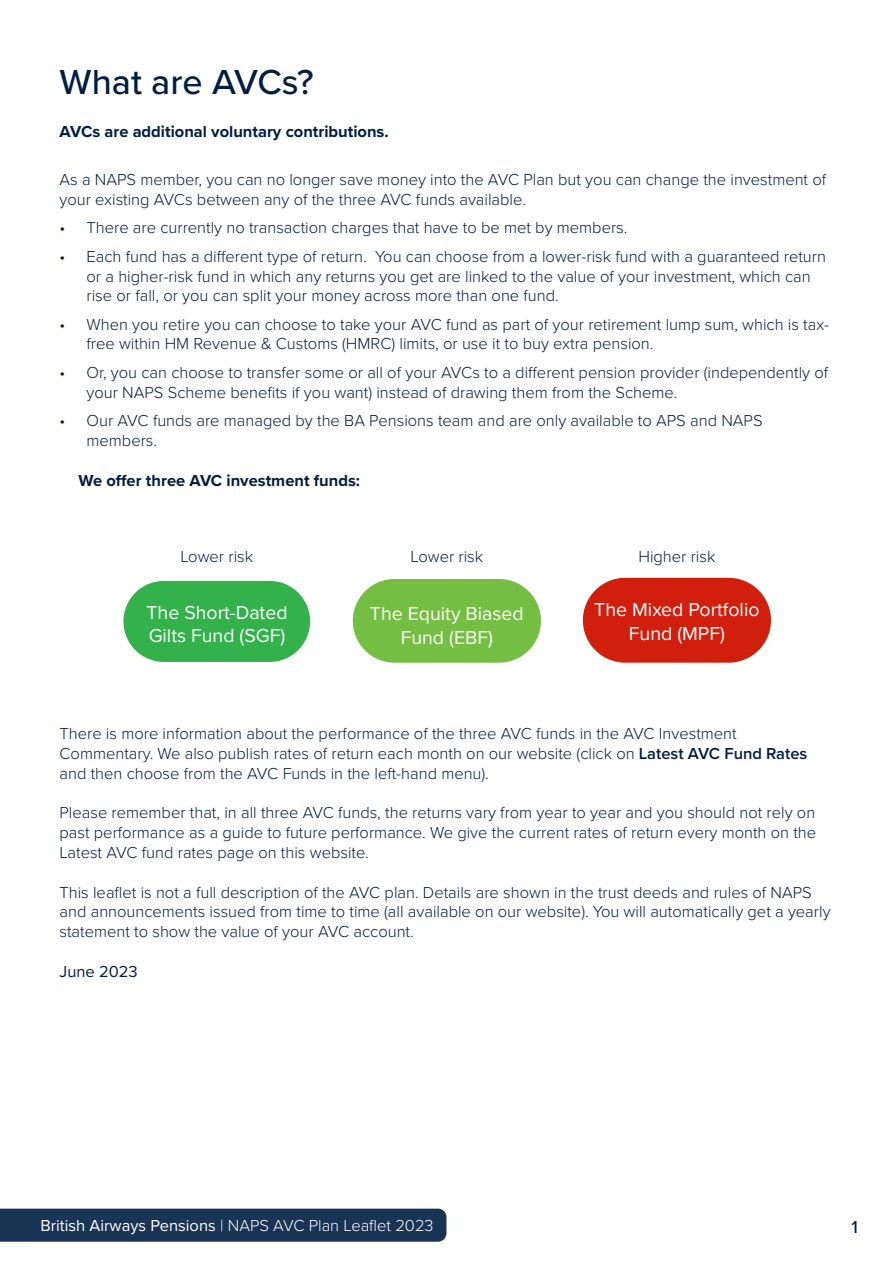
<style>
.page{position:relative;width:893px;height:1263px;background:#fff}
.page>*{position:absolute;margin:0;border:0;box-sizing:border-box;transform-origin:0 0}
.t1{font:500 36px "Proxima Nova";color:#001e42}
.t2{font:19.5px/23.4px "Proxima Nova";color:#fff;text-align:center}
.t3{font:500 18px "Proxima Nova";color:#001e42}
.t4{font:300 16.5px/19.8px "Proxima Nova";color:#001e42}
.t5{font:700 16.5px "Proxima Nova";color:#001e42}
.t6{font:300 16.5px "Proxima Nova";color:#fff}
.t7{font:16.5px "Proxima Nova";color:#001e42}
.s1{font-weight:600}
.s2{font-weight:400}
</style>
<div class="page">
<div style="left:0;top:1208px;width:446px;height:34px;background:#1a3455"></div>
<div style="left:583px;top:578px;width:188px;height:85px;background:#d11f0d;border-radius:42px"></div>
<div style="left:123px;top:580px;width:188px;height:83px;background:#33b14a;border-radius:41px"></div>
<div style="left:122px;top:579px;width:190px;height:84px;border:2px solid #fff;border-radius:41px"></div>
<div style="left:353px;top:579px;width:188px;height:84px;background:#74bf43;border-radius:42px"></div>
<p class="t1" style="left:60px;top:55px;width:256px">What are AVCs?</p>
<p class="t5" style="left:60px;top:119px;width:331px">AVCs are additional voluntary contributions.</p>
<p class="t4" style="left:60px;top:169px;width:768px">As a NAPS member, you can no longer save money into the AVC Plan but you can change the investment of your existing AVCs between any of the three AVC funds available.</p>
<p class="t4" style="left:60px;top:217px;width:569px">• There are currently no transaction charges that have to be met by members.</p>
<p class="t4" style="left:87px;top:245px;width:741px;text-indent:-27px">• Each fund has a different type of return. You can choose from a lower-risk fund with a guaranteed return or a higher-risk fund in which any returns you get are linked to the value of your investment, which can rise or fall, or you can split your money across more than one fund.</p>
<p class="t4" style="left:87px;top:313px;width:744px;text-indent:-27px">• When you retire you can choose to take your AVC fund as part of your retirement lump sum, which is tax&shy;free within HM Revenue &amp; Customs (HMRC) limits, or use it to buy extra pension.</p>
<p class="t4" style="left:87px;top:361px;width:743px;text-indent:-27px">• Or, you can choose to transfer some or all of your AVCs to a different pension provider (independently of your NAPS Scheme benefits if you want) instead of drawing them from the Scheme.</p>
<p class="t4" style="left:87px;top:410px;width:678px;text-indent:-27px">• Our AVC funds are managed by the BA Pensions team and are only available to APS and NAPS members.</p>
<p class="t5" style="left:79px;top:469px;width:283px">We offer three AVC investment funds:</p>
<p class="t4" style="left:180px;top:546px;width:74px">Lower risk</p>
<p class="t4" style="left:410px;top:546px;width:74px">Lower risk</p>
<p class="t4" style="left:638px;top:546px;width:78px">Higher risk</p>
<p class="t2" style="left:594px;top:597px;width:167px">The Mixed Portfolio<br>Fund (MPF)</p>
<p class="t2" style="left:146px;top:599px;width:143px;text-align:left">The Short-Dated<br>Gilts Fund (SGF)</p>
<p class="t2" style="left:370px;top:601px;width:155px">The Equity Biased<br>Fund (EBF)</p>
<p class="t4" style="left:60px;top:723px;width:749px">There is more information about the performance of the three AVC funds in the AVC Investment<br>Commentary. We also publish rates of return each month on our website (click on <span class="s1">Latest AVC Fund Rates </span>and then choose from the AVC Funds in the left-hand menu).</p>
<p class="t4" style="left:60px;top:802px;width:758px;text-align:justify">Please remember that, in all three AVC funds, the returns vary from year to year and you should not rely on past performance as a guide to future performance. We give the current rates of return every month on the Latest AVC fund rates page on this website.</p>
<p class="t4" style="left:60px;top:881px;width:773px">This leaflet is not a full description of the AVC plan. Details are shown in the trust deeds and rules of NAPS and announcements issued from time to time (all available on our website). You will automatically get a yearly statement to show the value of your AVC account.</p>
<p class="t7" style="left:60px;top:959px;width:80px">June 2023</p>
<p class="t6" style="left:40px;top:1213px;width:395px"><span class="s2">British Airways Pensions</span> | NAPS AVC Plan Leaflet 2023</p>
<p class="t3" style="left:851px;top:1213px;width:8px">1</p>
</div>
